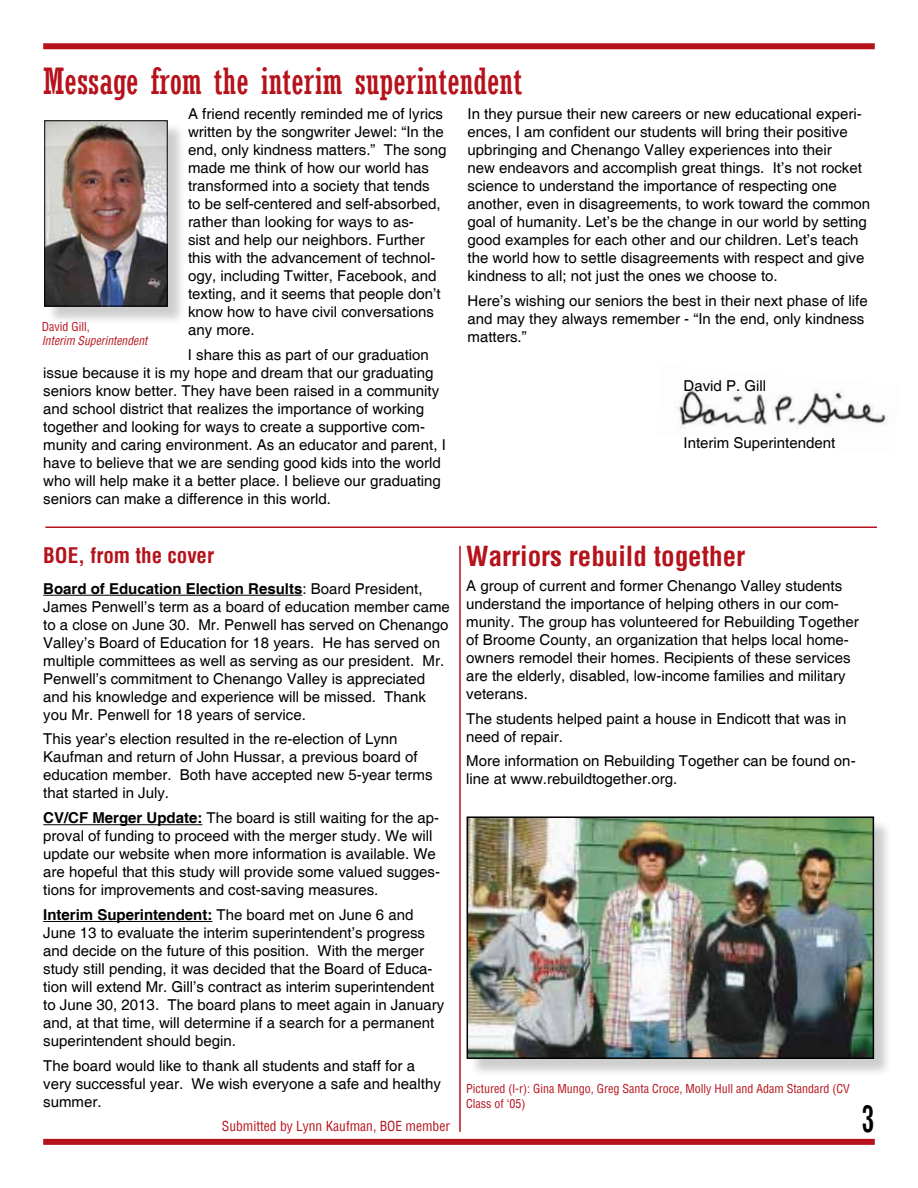
<style>
.page{position:relative;width:918px;height:1188px;background:#fff}
.page>*{position:absolute;margin:0;border:0;box-sizing:border-box;transform-origin:0 0}
.t1{font:condensed 36px "Rockwell";color:#b5121b}
.t2{font:condensed 36px "Rockwell";color:#000}
.t3{font:700 condensed 27px "Helvetica";color:#b5121b}
.t4{font:700 condensed 21px "Helvetica";color:#b5121b}
.t5{font:15px/18px "Helvetica";color:#000}
.t6{font:condensed 13.5px "Helvetica";color:#b5121b}
.t7{font:condensed 12px/14.4px "Helvetica";color:#b5121b}
.t8{font:italic condensed 12px "Helvetica";color:#b5121b}
.s1{font-weight:700}
</style>
<div class="page">
<div style="left:43px;top:43px;width:832px;height:6px;background:#b5121b"></div>
<div style="left:43px;top:1139px;width:832px;height:6px;background:#b5121b"></div>
<img style="left:679px;top:389px;width:207px;height:38px">
<div style="left:46px;top:123px;width:140px;height:202px;background:#000;opacity:.2"></div>
<img style="left:46px;top:122px;width:120px;height:183px">
<div style="left:44px;top:120px;width:124px;height:187px;border:1px solid #000"></div>
<hr style="left:45px;top:526px;width:832px;height:2px;background:#b5121b">
<hr style="left:43px;top:595px;width:259px;height:1px;background:#000">
<hr style="left:43px;top:824px;width:159px;height:1px;background:#000">
<hr style="left:43px;top:921px;width:169px;height:1px;background:#000">
<hr style="left:459px;top:546px;width:2px;height:586px;background:#b5121b">
<div style="left:469px;top:819px;width:424px;height:258px;background:#000;opacity:.2"></div>
<img style="left:470px;top:819px;width:401px;height:237px">
<div style="left:467px;top:816px;width:407px;height:243px;border:2px solid #000"></div>
<h1 class="t1" style="left:43px;top:61px;width:481px">Message from the interim superintendent</h1>
<p class="t5" style="left:188px;top:106px;width:260px">A friend recently reminded me of lyrics written by the songwriter Jewel: “In the end, only kindness matters.” The song made me think of how our world has transformed into a society that tends<br>to be self-centered and self-absorbed, rather than looking for ways to as-<br>sist and help our neighbors. Further this with the advancement of technol&shy;ogy, including Twitter, Facebook, and texting, and it seems that people don’t know how to have civil conversations any more.</p>
<p class="t5" style="left:43px;top:346px;width:404px;text-indent:145px">I share this as part of our graduation issue because it is my hope and dream that our graduating seniors know better. They have been raised in a community and school district that realizes the importance of working together and looking for ways to create a supportive com&shy;munity and caring environment. As an educator and parent, I have to believe that we are sending good kids into the world who will help make it a better place. I believe our graduating seniors can make a difference in this world.</p>
<p class="t5" style="left:468px;top:106px;width:404px">In they pursue their new careers or new educational experi&shy;ences, I am confident our students will bring their positive upbringing and Chenango Valley experiences into their<br>new endeavors and accomplish great things. It’s not rocket science to understand the importance of respecting one another, even in disagreements, to work toward the common goal of humanity. Let’s be the change in our world by setting good examples for each other and our children. Let’s teach the world how to settle disagreements with respect and give kindness to all; not just the ones we choose to.</p>
<p class="t5" style="left:468px;top:292px;width:402px">Here’s wishing our seniors the best in their next phase of life and may they always remember - “In the end, only kindness matters.”</p>
<p class="t5" style="left:684px;top:378px;width:84px">David P. Gill</p>
<p class="t7" style="left:42px;top:319px;width:49px">David Gill,</p>
<p class="t8" style="left:42px;top:333px;width:107px">Interim Superintendent</p>
<p class="t5" style="left:684px;top:434px;width:153px">Interim Superintendent</p>
<h3 class="t4" style="left:43px;top:541px;width:172px">BOE, from the cover</h3>
<p class="t5" style="left:43px;top:580px;width:408px"><span class="s1">Board of Education Election Results</span>: Board President, James Penwell’s term as a board of education member came to a close on June 30. Mr. Penwell has served on Chenango Valley’s Board of Education for 18 years. He has served on multiple committees as well as serving as our president. Mr.<br>Penwell’s commitment to Chenango Valley is appreciated and his knowledge and experience will be missed. Thank you Mr. Penwell for 18 years of service.</p>
<p class="t5" style="left:43px;top:731px;width:391px">This year’s election resulted in the re-election of Lynn Kaufman and return of John Hussar, a previous board of education member. Both have accepted new 5-year terms that started in July.</p>
<p class="t5" style="left:43px;top:810px;width:398px"><span class="s1">CV/CF Merger Update:</span> The board is still waiting for the ap&shy;proval of funding to proceed with the merger study. We will update our website when more information is available. We are hopeful that this study will provide some valued sugges&shy;tions for improvements and cost-saving measures.</p>
<p class="t5" style="left:43px;top:906px;width:403px"><span class="s1">Interim Superintendent:</span> The board met on June 6 and June 13 to evaluate the interim superintendent’s progress and decide on the future of this position. With the merger study still pending, it was decided that the Board of Educa&shy;tion will extend Mr. Gill’s contract as interim superintendent to June 30, 2013. The board plans to meet again in January and, at that time, will determine if a search for a permanent superintendent should begin.</p>
<p class="t5" style="left:43px;top:1057px;width:399px">The board would like to thank all students and staff for a very successful year. We wish everyone a safe and healthy summer.</p>
<p class="t6" style="left:222px;top:1118px;width:229px">Submitted by Lynn Kaufman, BOE member</p>
<h2 class="t3" style="left:466px;top:538px;width:280px">Warriors rebuild together</h2>
<p class="t5" style="left:466px;top:577px;width:394px">A group of current and former Chenango Valley students understand the importance of helping others in our com&shy;munity. The group has volunteered for Rebuilding Together of Broome County, an organization that helps local home&shy;owners remodel their homes. Recipients of these services are the elderly, disabled, low-income families and military veterans.</p>
<p class="t5" style="left:466px;top:710px;width:382px">The students helped paint a house in Endicott that was in need of repair.</p>
<p class="t5" style="left:466px;top:753px;width:391px">More information on Rebuilding Together can be found on&shy;line at www.rebuildtogether.org.</p>
<p class="t7" style="left:466px;top:1082px;width:385px">Pictured (l-r): Gina Mungo, Greg Santa Croce, Molly Hull and Adam Standard (CV<br>Class of ‘05)</p>
<h1 class="t2" style="left:862px;top:1099px;width:15px">3</h1>
</div>
